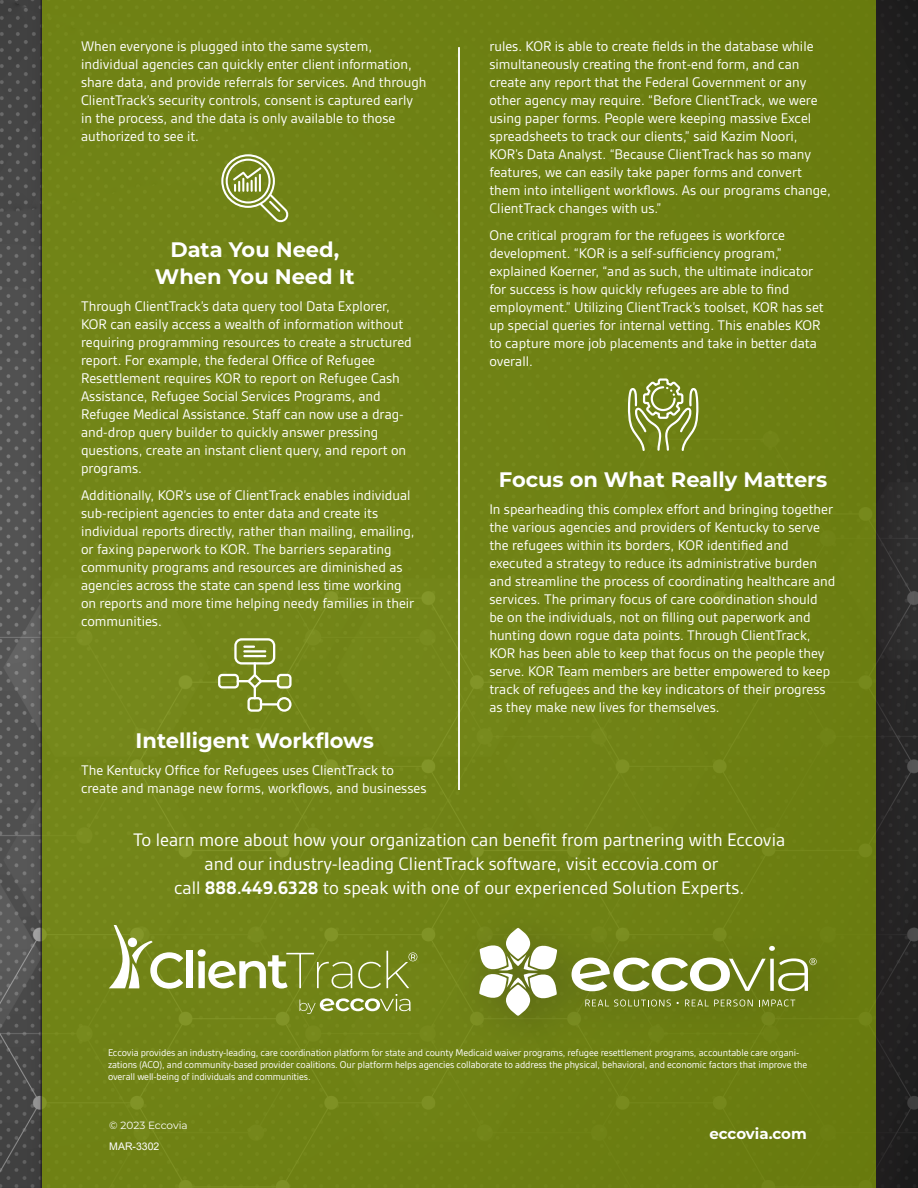
<style>
.page{position:relative;width:918px;height:1188px;background:#fff}
.page>*{position:absolute;margin:0;border:0;box-sizing:border-box;transform-origin:0 0}
.Section_Header_-_Back{font:700 21px/27px "Montserrat";color:#fff;text-align:center}
.Body_Copy_-_Back{font:19.5px/24px "Gesta";color:#fff;text-align:center}
.Body_Copy_-_Back-2{font:15px/18px "Gesta";color:#fff}
.t1{font:700 15px "Montserrat";letter-spacing:-.005em;color:#fff}
.Disclaimer_Text{font:10.5px/12px "Gesta";letter-spacing:-.01em;color:#fff}
.t2{font:10.5px "Montserrat";letter-spacing:-.005em;color:#fff}
.t3{font:10.5px "Arial";color:#fff}
.s1{font-weight:700}
</style>
<div class="page">
<img style="left:0;top:0;width:25px;height:1188px">
<div style="left:25px;top:0;width:893px;height:1188px;background:#231f20;opacity:.9"></div>
<div style="left:40px;top:0;width:838px;height:1188px;background:#708215"></div>
<div style="left:221px;top:154px;width:54px;height:54px;border:2px solid #fff;border-radius:50%"></div>
<svg style="left:231px;top:165px;width:57px;height:57px;background:#8e9c46"></svg>
<div style="left:226px;top:159px;width:45px;height:45px;border:2px solid #fff;border-radius:50%"></div>
<svg style="left:218px;top:638px;width:74px;height:74px;background:#8d9c43"></svg>
<svg style="left:628px;top:378px;width:70px;height:73px;background:#8f9d49"></svg>
<hr style="left:458px;top:47px;width:2px;height:743px;background:#fff">
<div style="left:451px;top:901px;width:407px;height:159px;background:#6c7e13"></div>
<svg style="left:479px;top:928px;width:78px;height:88px"></svg>
<svg style="left:585px;top:1000px;width:86px;height:7px"></svg>
<svg style="left:685px;top:1000px;width:68px;height:7px"></svg>
<svg style="left:759px;top:1000px;width:36px;height:7px"></svg>
<svg style="left:572px;top:946px;width:245px;height:45px"></svg>
<svg style="left:109px;top:926px;width:74px;height:63px"></svg>
<div style="left:186px;top:951px;width:7px;height:37px;background:#fff"></div>
<svg style="left:198px;top:949px;width:219px;height:65px;background:#8a9940"></svg>
<p class="Body_Copy_-_Back-2" style="left:81px;top:38px;width:347px">When everyone is plugged into the same system, individual agencies can quickly enter client information, share data, and provide referrals for services. And through ClientTrack’s security controls, consent is captured early in the process, and the data is only available to those authorized to see it.</p>
<p class="Section_Header_-_Back" style="left:155px;top:235px;width:201px">Data You Need,<br>When You Need It</p>
<p class="Body_Copy_-_Back-2" style="left:81px;top:297px;width:332px">Through ClientTrack’s data query tool Data Explorer, KOR can easily access a wealth of information without requiring programming resources to create a structured report. For example, the federal Office of Refugee Resettlement requires KOR to report on Refugee Cash Assistance, Refugee Social Services Programs, and Refugee Medical Assistance. Staff can now use a drag&shy;and-drop query builder to quickly answer pressing questions, create an instant client query, and report on programs.</p>
<p class="Body_Copy_-_Back-2" style="left:81px;top:486px;width:335px">Additionally, KOR’s use of ClientTrack enables individual sub-recipient agencies to enter data and create its individual reports directly, rather than mailing, emailing, or faxing paperwork to KOR. The barriers separating community programs and resources are diminished as agencies across the state can spend less time working on reports and more time helping needy families in their communities.</p>
<p class="Section_Header_-_Back" style="left:136px;top:726px;width:240px">Intelligent Workflows</p>
<p class="Body_Copy_-_Back-2" style="left:81px;top:761px;width:347px">The Kentucky Office for Refugees uses ClientTrack to create and manage new forms, workflows, and businesses</p>
<p class="Body_Copy_-_Back-2" style="left:489px;top:38px;width:343px">rules. KOR is able to create fields in the database while simultaneously creating the front-end form, and can create any report that the Federal Government or any other agency may require. “Before ClientTrack, we were using paper forms. People were keeping massive Excel spreadsheets to track our clients,” said Kazim Noori, KOR’s Data Analyst. “Because ClientTrack has so many features, we can easily take paper forms and convert them into intelligent workflows. As our programs change, ClientTrack changes with us.”</p>
<p class="Body_Copy_-_Back-2" style="left:489px;top:227px;width:336px">One critical program for the refugees is workforce development. “KOR is a self-sufficiency program,” explained Koerner, “and as such, the ultimate indicator for success is how quickly refugees are able to find employment.” Utilizing ClientTrack’s toolset, KOR has set up special queries for internal vetting. This enables KOR to capture more job placements and take in better data overall.</p>
<p class="Section_Header_-_Back" style="left:499px;top:465px;width:330px">Focus on What Really Matters</p>
<p class="Body_Copy_-_Back-2" style="left:489px;top:500px;width:348px">In spearheading this complex effort and bringing together the various agencies and providers of Kentucky to serve the refugees within its borders, KOR identified and executed a strategy to reduce its administrative burden and streamline the process of coordinating healthcare and services. The primary focus of care coordination should be on the individuals, not on filling out paperwork and hunting down rogue data points. Through ClientTrack, KOR has been able to keep that focus on the people they serve. KOR Team members are better empowered to keep track of refugees and the key indicators of their progress as they make new lives for themselves.</p>
<p class="Body_Copy_-_Back" style="left:133px;top:828px;width:653px">To learn more about how your organization can benefit from partnering with Eccovia and our industry-leading ClientTrack software, visit eccovia.com or<br>call <span class="s1">888.449.6328</span> to speak with one of our experienced Solution Experts.</p>
<p class="Disclaimer_Text" style="left:108px;top:1047px;width:701px">Eccovia provides an industry-leading, care coordination platform for state and county Medicaid waiver programs, refugee resettlement programs, accountable care organi&shy;zations (ACO), and community-based provider coalitions. Our platform helps agencies collaborate to address the physical, behavioral, and economic factors that improve the overall well-being of individuals and communities.</p>
<p class="t2" style="left:109px;top:1118px;width:80px">© 2023 Eccovia</p>
<p class="t3" style="left:109px;top:1139px;width:52px">MAR-3302</p>
<p class="t1" style="left:709px;top:1123px;width:99px">eccovia.com</p>
</div>
